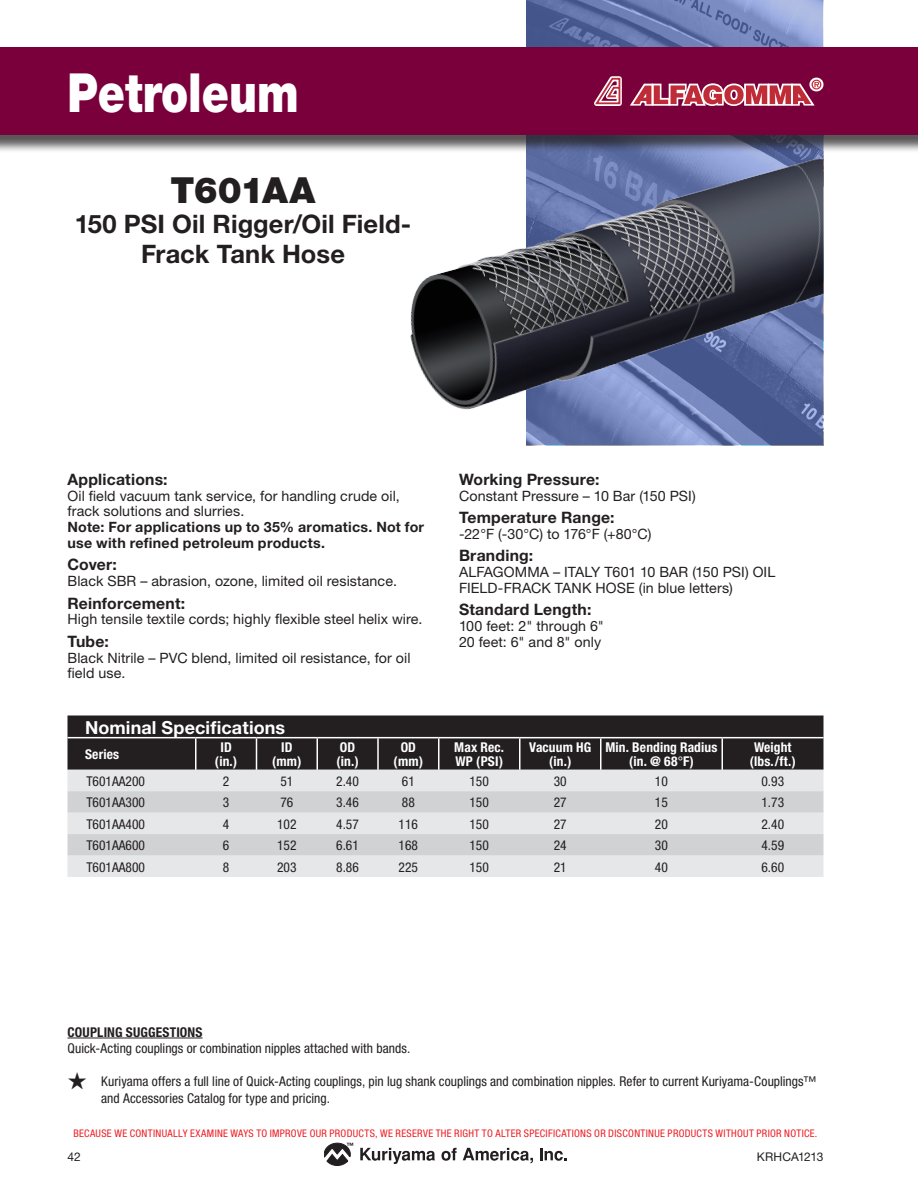
<style>
.page{position:relative;width:918px;height:1188px;background:#fff}
.page>*{position:absolute;margin:0;border:0;box-sizing:border-box;transform-origin:0 0}
.t1{font:900 54px "Helvetica Neue";color:#fff;scale:.8 1}
.t2{font:900 36px "Helvetica Neue";letter-spacing:-.02em;color:#231f20}
.t3{font:700 25.5px/30px "Helvetica Neue";letter-spacing:.005em;color:#231f20;text-align:center}
.t4{font:700 18px "Helvetica Neue";letter-spacing:.005em;color:#fff}
.t5{font:700 15.75px "Helvetica Neue";letter-spacing:.015em;color:#231f20}
.t6{font:14.25px/15.8px "Helvetica Neue";letter-spacing:.005em;color:#231f20}
.t7{font:700 14.25px/15.8px "Helvetica Neue";letter-spacing:.015em;color:#231f20}
.t8{font:condensed 13.5px/16.5px "Helvetica Neue";color:#231f20}
.t9{font:700 condensed 13.5px/13.5px "Helvetica Neue";letter-spacing:.01em;color:#fff;text-align:center}
.t10{font:700 condensed 13.5px "Helvetica Neue";letter-spacing:.015em;color:#231f20}
.t11{font:12px "Helvetica Neue";color:#231f20}
.t12{font:condensed 10.5px "Helvetica Neue";letter-spacing:.03em;color:#ee1d23}
.t13{font:700 7.35px "Helvetica Neue";color:#231f20}
.s1{font-weight:400}
</style>
<div class="page">
<img style="left:526px;top:0;width:298px;height:446px">
<svg style="left:324px;top:1143px;width:27px;height:23px"></svg>
<svg style="left:360px;top:1148px;width:75px;height:16px"></svg>
<svg style="left:441px;top:1148px;width:16px;height:13px"></svg>
<svg style="left:463px;top:1148px;width:70px;height:15px"></svg>
<svg style="left:540px;top:1148px;width:27px;height:13px"></svg>
<hr style="left:68px;top:1038px;width:135px;height:1px;background:#231f20">
<div style="left:68px;top:716px;width:756px;height:54px;background:#231f20"></div>
<div style="left:68px;top:770px;width:756px;height:107px;background:#e6e7e9"></div>
<svg style="left:68px;top:791px;width:756px;height:65px;background:#d8d9db"></svg>
<hr style="left:722px;top:738px;width:1px;height:32px;background:#fff">
<hr style="left:438px;top:738px;width:2px;height:32px;background:#fff">
<hr style="left:519px;top:738px;width:1px;height:32px;background:#fff">
<hr style="left:600px;top:738px;width:2px;height:32px;background:#fff">
<hr style="left:195px;top:738px;width:1px;height:32px;background:#fff">
<hr style="left:256px;top:738px;width:1px;height:32px;background:#fff">
<hr style="left:316px;top:738px;width:2px;height:32px;background:#fff">
<hr style="left:377px;top:738px;width:2px;height:32px;background:#fff">
<hr style="left:68px;top:737px;width:128px;height:1px;background:#fff">
<hr style="left:196px;top:737px;width:60px;height:1px;background:#fff">
<hr style="left:256px;top:737px;width:61px;height:1px;background:#fff">
<hr style="left:317px;top:737px;width:61px;height:1px;background:#fff">
<hr style="left:378px;top:737px;width:61px;height:1px;background:#fff">
<hr style="left:439px;top:737px;width:81px;height:1px;background:#fff">
<hr style="left:520px;top:737px;width:81px;height:1px;background:#fff">
<hr style="left:601px;top:737px;width:121px;height:1px;background:#fff">
<hr style="left:722px;top:737px;width:102px;height:1px;background:#fff">
<img style="left:410px;top:154px;width:414px;height:264px">
<div style="left:0;top:50px;width:918px;height:104px;background:#231f20;opacity:.75"></div>
<div style="left:0;top:47px;width:918px;height:88px;background:#7a003c"></div>
<div style="left:809px;top:78px;width:14px;height:13px;border:8px solid #fff;border-radius:50%"></div>
<svg style="left:594px;top:76px;width:228px;height:30px"></svg>
<h1 class="t1" style="left:68px;top:60px;width:291px">Petroleum</h1>
<h2 class="t2" style="left:170px;top:169px;width:147px">T601AA</h2>
<h3 class="t3" style="left:75px;top:208px;width:338px">150 PSI Oil Rigger/Oil Field-<br>Frack Tank Hose</h3>
<p class="t5" style="left:68px;top:469px;width:102px">Applications:</p>
<p class="t6" style="left:68px;top:487px;width:334px">Oil field vacuum tank service, for handling crude oil, frack solutions and slurries.</p>
<p class="t7" style="left:68px;top:519px;width:358px">Note: For applications up to 35% aromatics. Not for use with refined petroleum products.</p>
<p class="t5" style="left:68px;top:555px;width:51px">Cover:</p>
<p class="t6" style="left:68px;top:573px;width:331px">Black SBR – abrasion, ozone, limited oil resistance.</p>
<p class="t5" style="left:68px;top:593px;width:119px">Reinforcement:</p>
<p class="t6" style="left:68px;top:611px;width:357px">High tensile textile cords; highly flexible steel helix wire.</p>
<p class="t5" style="left:68px;top:631px;width:43px">Tube:</p>
<p class="t6" style="left:68px;top:649px;width:345px">Black Nitrile – PVC blend, limited oil resistance, for oil field use.</p>
<p class="t5" style="left:459px;top:469px;width:142px">Working Pressure:</p>
<p class="t6" style="left:459px;top:487px;width:238px">Constant Pressure – 10 Bar (150 PSI)</p>
<p class="t5" style="left:459px;top:508px;width:157px">Temperature Range:</p>
<p class="t6" style="left:459px;top:526px;width:194px">-22°F (-30°C) to 176°F (+80°C)</p>
<p class="t5" style="left:459px;top:546px;width:76px">Branding:</p>
<p class="t6" style="left:459px;top:564px;width:318px">ALFAGOMMA – ITALY T601 10 BAR (150 PSI) OIL<br>FIELD-FRACK TANK HOSE (in blue letters)</p>
<p class="t5" style="left:459px;top:600px;width:134px">Standard Length:</p>
<p class="t6" style="left:459px;top:618px;width:147px">100 feet: 2" through 6"<br>20 feet: 6" and 8" only</p>
<p class="t4" style="left:85px;top:716px;width:202px">Nominal Specifications</p>
<p class="t9" style="left:85px;top:747px;width:36px">Series</p>
<p class="t9" style="left:215px;top:740px;width:24px">ID (in.)</p>
<p class="t9" style="left:272px;top:740px;width:31px">ID (mm)</p>
<p class="t9" style="left:336px;top:740px;width:24px;text-align:left">OD (in.)</p>
<p class="t9" style="left:394px;top:740px;width:31px">OD (mm)</p>
<p class="t9" style="left:454px;top:740px;width:51px;text-align:left">Max Rec.<br>WP (PSI)</p>
<p class="t9" style="left:529px;top:740px;width:64px">Vacuum HG (in.)</p>
<p class="t9" style="left:606px;top:740px;width:113px">Min. Bending Radius (in. @ 68<span class="s1">°</span>F)</p>
<p class="t9" style="left:750px;top:740px;width:48px">Weight (lbs./ft.)</p>
<p class="t8" style="left:86px;top:773px;width:60px">T601AA200</p>
<p class="t8" style="left:223px;top:773px;width:8px">2</p>
<p class="t8" style="left:280px;top:773px;width:14px">51</p>
<p class="t8" style="left:336px;top:773px;width:24px">2.40</p>
<p class="t8" style="left:402px;top:773px;width:14px">61</p>
<p class="t8" style="left:470px;top:773px;width:21px">150</p>
<p class="t8" style="left:554px;top:773px;width:14px">30</p>
<p class="t8" style="left:655px;top:773px;width:14px">10</p>
<p class="t8" style="left:762px;top:773px;width:24px">0.93</p>
<p class="t8" style="left:86px;top:794px;width:60px">T601AA300</p>
<p class="t8" style="left:223px;top:794px;width:8px">3</p>
<p class="t8" style="left:280px;top:794px;width:14px">76</p>
<p class="t8" style="left:336px;top:794px;width:24px">3.46</p>
<p class="t8" style="left:402px;top:794px;width:14px">88</p>
<p class="t8" style="left:470px;top:794px;width:21px">150</p>
<p class="t8" style="left:554px;top:794px;width:14px">27</p>
<p class="t8" style="left:655px;top:794px;width:14px">15</p>
<p class="t8" style="left:762px;top:794px;width:24px">1.73</p>
<p class="t8" style="left:86px;top:816px;width:60px">T601AA400</p>
<p class="t8" style="left:223px;top:816px;width:8px">4</p>
<p class="t8" style="left:277px;top:816px;width:21px">102</p>
<p class="t8" style="left:336px;top:816px;width:24px">4.57</p>
<p class="t8" style="left:399px;top:816px;width:21px">116</p>
<p class="t8" style="left:470px;top:816px;width:21px">150</p>
<p class="t8" style="left:554px;top:816px;width:14px">27</p>
<p class="t8" style="left:655px;top:816px;width:14px">20</p>
<p class="t8" style="left:762px;top:816px;width:24px">2.40</p>
<p class="t8" style="left:86px;top:837px;width:60px">T601AA600</p>
<p class="t8" style="left:223px;top:837px;width:8px">6</p>
<p class="t8" style="left:277px;top:837px;width:21px">152</p>
<p class="t8" style="left:336px;top:837px;width:24px">6.61</p>
<p class="t8" style="left:399px;top:837px;width:21px">168</p>
<p class="t8" style="left:470px;top:837px;width:21px">150</p>
<p class="t8" style="left:554px;top:837px;width:14px">24</p>
<p class="t8" style="left:655px;top:837px;width:14px">30</p>
<p class="t8" style="left:762px;top:837px;width:24px">4.59</p>
<p class="t8" style="left:86px;top:858px;width:60px">T601AA800</p>
<p class="t8" style="left:223px;top:858px;width:8px">8</p>
<p class="t8" style="left:277px;top:858px;width:21px">203</p>
<p class="t8" style="left:336px;top:858px;width:24px">8.86</p>
<p class="t8" style="left:399px;top:858px;width:21px">225</p>
<p class="t8" style="left:470px;top:858px;width:21px">150</p>
<p class="t8" style="left:554px;top:858px;width:14px">21</p>
<p class="t8" style="left:655px;top:858px;width:14px">40</p>
<p class="t8" style="left:762px;top:858px;width:24px">6.60</p>
<p class="t10" style="left:68px;top:1024px;width:137px">COUPLING SUGGESTIONS</p>
<p class="t8" style="left:68px;top:1040px;width:344px">Quick-Acting couplings or combination nipples attached with bands.</p>
<p class="t8" style="left:101px;top:1073px;width:717px;text-indent:-34px">★ Kuriyama offers a full line of Quick-Acting couplings, pin lug shank couplings and combination nipples. Refer to current Kuriyama-Couplings™ and Accessories Catalog for type and pricing.</p>
<p class="t12" style="left:73px;top:1127px;width:13px">Because</p>
<p class="t12" style="left:114px;top:1127px;width:22px">we continuall</p>
<p class="t12" style="left:183px;top:1127px;width:14px">y examine</p>
<p class="t12" style="left:231px;top:1127px;width:117px">waysto improveou r products</p>
<p class="t12" style="left:375px;top:1127px;width:67px">, we reserve the</p>
<p class="t12" style="left:454px;top:1127px;width:12px">right</p>
<p class="t12" style="left:482px;top:1127px;width:20px">to alte</p>
<p class="t12" style="left:516px;top:1127px;width:14px">r specifications</p>
<p class="t12" style="left:594px;top:1127px;width:128px">OR DISCONTINUE PRODUCTS without</p>
<p class="t12" style="left:757px;top:1127px;width:34px">prior notice</p>
<p class="t12" style="left:815px;top:1127px;width:4px">.</p>
<p class="t11" style="left:68px;top:1150px;width:15px">42</p>
<p class="t11" style="left:757px;top:1150px;width:68px">KRHCA1213</p>
<p class="t13" style="left:346px;top:1141px;width:9px">™</p>
</div>
